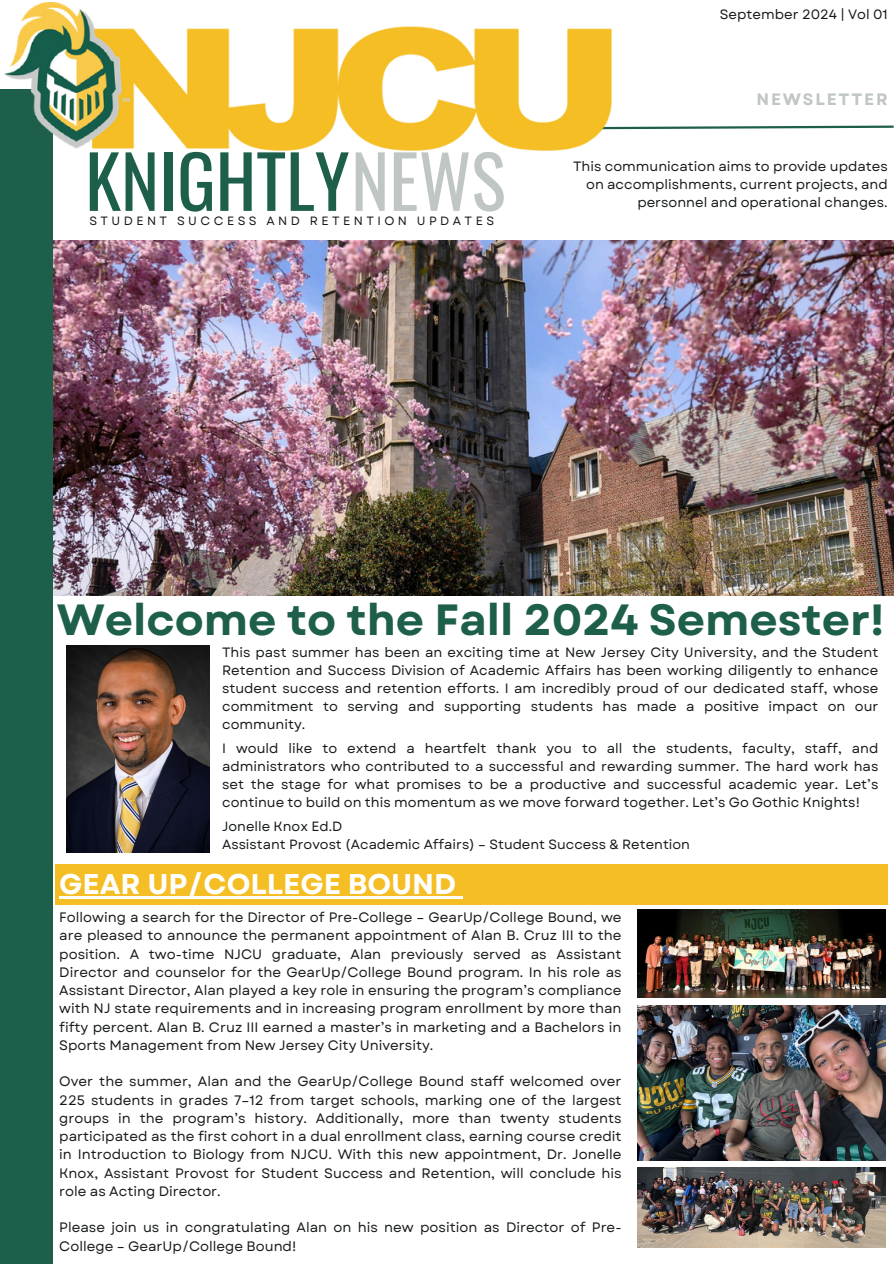
<style>
.page{position:relative;width:894px;height:1264px;background:#fff}
.page>*{position:absolute;margin:0;border:0;box-sizing:border-box;transform-origin:0 0}
.t1{font:72.15px "Oswald";color:#1d5f4b}
.t2{font:700 43.65px "Garet";color:#1d5f4b}
.t3{font:700 28.5px "Garet";color:#fff}
.t4{font:700 16.5px "Garet";letter-spacing:.115em;color:#c0c6c3}
.t5{font:13.65px/18.3px "Garet";color:#16191b;text-align:justify}
.t6{font:13.5px/17.9px "Garet";color:#16191b;text-align:justify}
.t7{font:13.35px/17.9px "Garet";color:#16191b}
.t8{font:12px "Garet";letter-spacing:.285em;color:#16191b}
.s1{color:#c0c6c3}
</style>
<div class="page">
<img style="left:52px;top:240px;width:841px;height:355px">
<div style="left:0;top:89px;width:52px;height:599px;background:#1d5f4b"></div>
<svg style="left:611px;top:125px;width:282px;height:5px"></svg>
<div style="left:55px;top:864px;width:832px;height:41px;background:#f5be24"></div>
<div style="left:0;top:682px;width:52px;height:581px;background:#1d5f4b"></div>
<img style="left:5px;top:3px;width:606px;height:196px">
<img style="left:637px;top:1005px;width:248px;height:155px">
<img style="left:67px;top:645px;width:143px;height:207px">
<hr style="left:59px;top:896px;width:397px;height:2px;background:#fff">
<svg style="left:456px;top:896px;width:7px;height:2px"></svg>
<img style="left:637px;top:909px;width:248px;height:88px">
<img style="left:637px;top:1167px;width:248px;height:80px">
<p class="t6" style="left:719px;top:6px;width:169px">September 2024 | Vol 01</p>
<h1 class="t1" style="left:85px;top:125px;width:422px">KNIGHTLY<span class="s1">NEWS</span></h1>
<h5 class="t8" style="left:89px;top:212px;width:79px">STUDENT</h5>
<h5 class="t8" style="left:177px;top:212px;width:81px">SUCCESS</h5>
<h5 class="t8" style="left:266px;top:212px;width:229px">A N D RETENTION UPDATE S</h5>
<p class="t4" style="left:756px;top:87px;width:133px">NEWSLETTER</p>
<h2 class="t6" style="left:573px;top:158px;width:316px;text-align:right">This communication aims to provide updates on accomplishments, current projects, and personnel and operational changes.</h2>
<p class="t2" style="left:57px;top:588px;width:828px">Welcome to the Fall 2024 Semester!</p>
<h5 class="t6" style="left:222px;top:643px;width:657px">This past summer has been an exciting time at New Jersey City University, and the Student Retention and Success Division of Academic Affairs has been working diligently to enhance student success and retention efforts. I am incredibly proud of our dedicated staff, whose commitment to serving and supporting students has made a positive impact on our community.</h5>
<p class="t6" style="left:222px;top:739px;width:657px">I would like to extend a heartfelt thank you to all the students, faculty, staff, and administrators who contributed to a successful and rewarding summer. The hard work has set the stage for what promises to be a productive and successful academic year. Let’s continue to build on this momentum as we move forward together. Let’s Go Gothic Knights!</p>
<p class="t7" style="left:222px;top:817px;width:469px">Jonelle Knox Ed.D<br>Assistant Provost (Academic Affairs) – Student Success &amp; Retention</p>
<h5 class="t3" style="left:59px;top:863px;width:398px">GEAR UP/COLLEGE BOUND</h5>
<h3 class="t5" style="left:59px;top:908px;width:563px">Following a search for the Director of Pre-College – GearUp/College Bound, we are pleased to announce the permanent appointment of Alan B. Cruz III to the position. A two-time NJCU graduate, Alan previously served as Assistant Director and counselor for the GearUp/College Bound program. In his role as Assistant Director, Alan played a key role in ensuring the program’s compliance with NJ state requirements and in increasing program enrollment by more than fifty percent. Alan B. Cruz III earned a master’s in marketing and a Bachelors in Sports Management from New Jersey City University.</h3>
<h5 class="t5" style="left:59px;top:1072px;width:563px">Over the summer, Alan and the GearUp/College Bound staff welcomed over 225 students in grades 7–12 from target schools, marking one of the largest groups in the program’s history. Additionally, more than twenty students participated as the first cohort in a dual enrollment class, earning course credit in Introduction to Biology from NJCU. With this new appointment, Dr. Jonelle Knox, Assistant Provost for Student Success and Retention, will conclude his role as Acting Director.</h5>
<h5 class="t5" style="left:59px;top:1218px;width:563px">Please join us in congratulating Alan on his new position as Director of Pre-<br>College – GearUp/College Bound!</h5>
</div>
